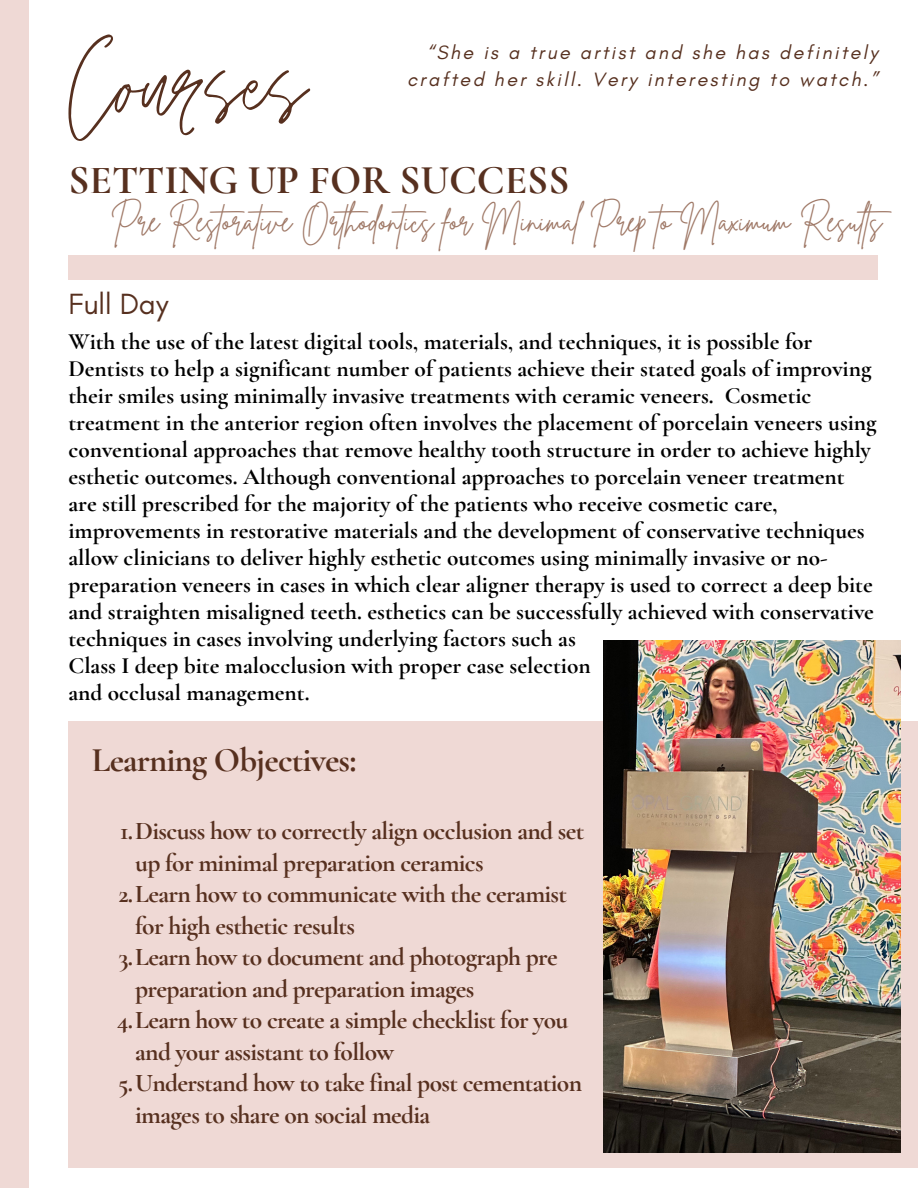
<style>
.page{position:relative;width:918px;height:1188px;background:#fff}
.page>*{position:absolute;margin:0;border:0;box-sizing:border-box;transform-origin:0 0}
.t1{font:159px "Jonathan";color:#57301f}
.t2{font:700 40.8px "Cormorant Garamond";color:#57301f}
.t3{font:700 34.5px "Cormorant Garamond";letter-spacing:-.025em;color:#57301f}
.t4{font:30.9px "Brittany Signature";color:#9f7866}
.t5{font:29.85px "Glacial Indifference";color:#57301f}
.t6{font:700 25.5px/31.5px "Cormorant Garamond";letter-spacing:-.025em;color:#57301f}
.t7{font:700 23.25px/27px "Cormorant Garamond";color:#000}
.t8{font:italic 19.65px/27px "Glacial Indifference";letter-spacing:.12em;color:#57301f;text-align:right}
</style>
<div class="page">
<div style="left:68px;top:255px;width:810px;height:24px;background:#efd9d5"></div>
<div style="left:0;top:0;width:29px;height:1188px;background:#efd9d5"></div>
<div style="left:68px;top:721px;width:850px;height:447px;background:#efd9d5"></div>
<img style="left:603px;top:641px;width:297px;height:512px">
<h4 class="t1" style="left:68px;top:-3px;width:240px">Courses</h4>
<p class="t8" style="left:407px;top:39px;width:473px">“She is a true artist and she has definitely crafted her skill. Very interesting to watch.”</p>
<h2 class="t2" style="left:68px;top:155px;width:502px">SETTING UP FOR SUCCESS</h2>
<p class="t4" style="left:111px;top:201px;width:791px">Pre Restorative Orthodontics for Minimal Prep to Maximum Results</p>
<h4 class="t5" style="left:68px;top:285px;width:102px">Full Day</h4>
<h5 class="t7" style="left:68px;top:328px;width:810px">With the use of the latest digital tools, materials, and techniques, it is possible for Dentists to help a significant number of patients achieve their stated goals of improving their smiles using minimally invasive treatments with ceramic veneers. Cosmetic treatment in the anterior region often involves the placement of porcelain veneers using conventional approaches that remove healthy tooth structure in order to achieve highly esthetic outcomes. Although conventional approaches to porcelain veneer treatment are still prescribed for the majority of the patients who receive cosmetic care, improvements in restorative materials and the development of conservative techniques allow clinicians to deliver highly esthetic outcomes using minimally invasive or no&shy;preparation veneers in cases in which clear aligner therapy is used to correct a deep bite and straighten misaligned teeth. esthetics can be successfully achieved with conservative techniques in cases involving underlying factors such as<br>Class I deep bite malocclusion with proper case selection<br>and occlusal management.</h5>
<p class="t3" style="left:92px;top:739px;width:266px">Learning Objectives:</p>
<h3 class="t6" style="left:135px;top:816px;width:451px;text-indent:-15px">1.Discuss how to correctly align occlusion and set up for minimal preparation ceramics</h3>
<p class="t6" style="left:135px;top:879px;width:434px;text-indent:-17px">2.Learn how to communicate with the ceramist for high esthetic results</p>
<p class="t6" style="left:135px;top:942px;width:424px;text-indent:-17px">3.Learn how to document and photograph pre preparation and preparation images</p>
<p class="t6" style="left:135px;top:1005px;width:435px;text-indent:-18px">4.Learn how to create a simple checklist for you and your assistant to follow</p>
<p class="t6" style="left:135px;top:1068px;width:448px;text-indent:-17px">5.Understand how to take final post cementation images to share on social media</p>
</div>
